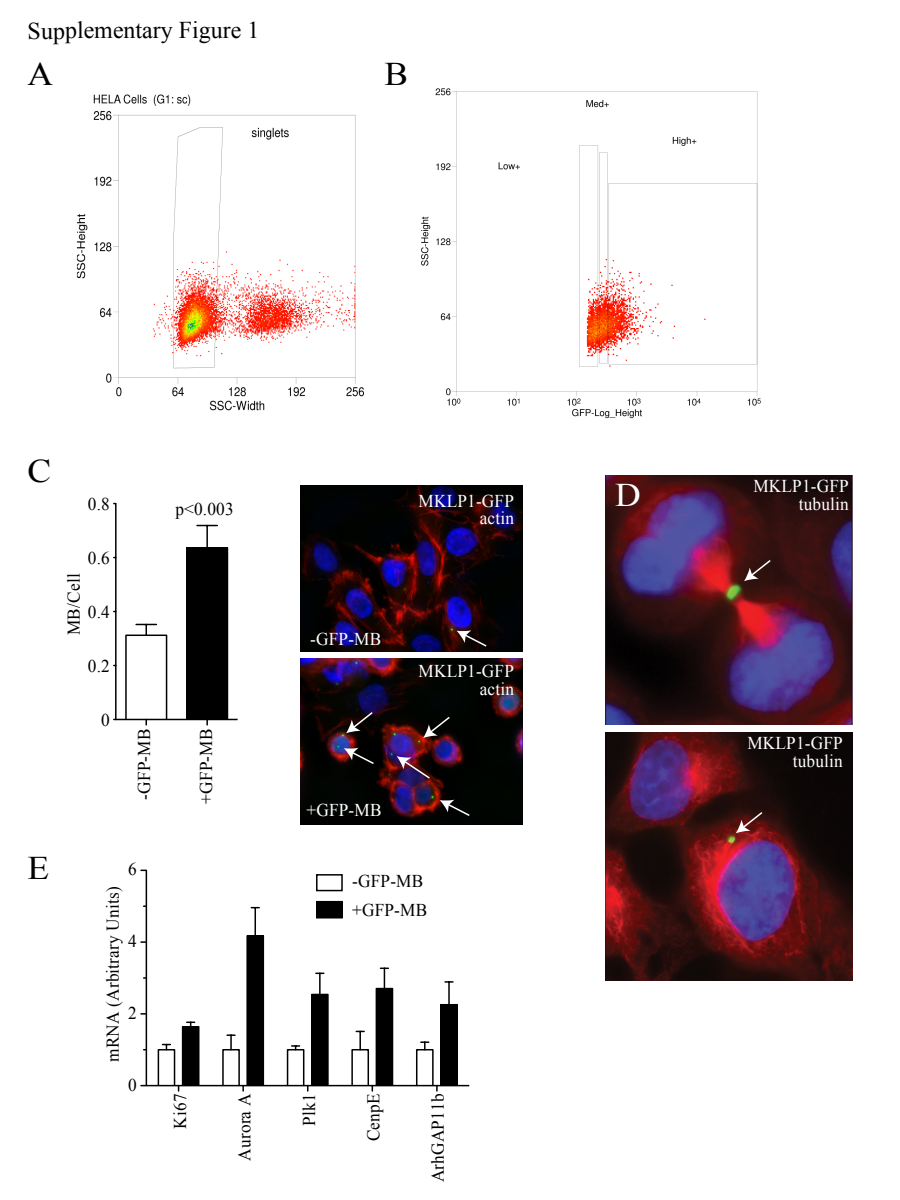
<style>
.page{position:relative;width:900px;height:1200px;background:#fff}
.page>*{position:absolute;margin:0;border:0;box-sizing:border-box;transform-origin:0 0}
.t1{font:33px "Times New Roman";color:#000;scale:1.08 1}
.t2{font:33px "Times New Roman";color:#fff;scale:1.08 1}
.t3{font:24px "Times New Roman";color:#000100}
.t4{font:18px "Times New Roman";letter-spacing:.01em;color:#000;scale:.96 1}
.t5{font:18px/17px "Times New Roman";letter-spacing:.01em;color:#fff;text-align:right;scale:.96 1}
</style>
<div class="page">
<div style="left:125px;top:635px;width:42px;height:85px;border:2px solid #000"></div>
<svg style="left:136px;top:624px;width:20px;height:11px"></svg>
<div style="left:187px;top:548px;width:40px;height:171px;background:#000"></div>
<div style="left:186px;top:547px;width:42px;height:173px;border:2px solid #000"></div>
<hr style="left:206px;top:526px;width:2px;height:22px;background:#000">
<svg style="left:197px;top:525px;width:20px;height:1px"></svg>
<hr style="left:116px;top:719px;width:122px;height:1px;background:#000">
<hr style="left:115px;top:504px;width:2px;height:215px;background:#000">
<img style="left:76px;top:94px;width:288px;height:317px">
<img style="left:421px;top:88px;width:340px;height:331px">
<div style="left:158px;top:1049px;width:17px;height:37px;border:2px solid #000"></div>
<svg style="left:163px;top:1044px;width:7px;height:6px"></svg>
<div style="left:222px;top:1049px;width:18px;height:37px;border:2px solid #000"></div>
<svg style="left:227px;top:1034px;width:8px;height:16px"></svg>
<div style="left:287px;top:1049px;width:17px;height:37px;border:2px solid #000"></div>
<svg style="left:292px;top:1045px;width:8px;height:5px"></svg>
<div style="left:351px;top:1049px;width:18px;height:37px;border:2px solid #000"></div>
<svg style="left:356px;top:1031px;width:8px;height:19px"></svg>
<div style="left:416px;top:1049px;width:18px;height:37px;border:2px solid #000"></div>
<svg style="left:421px;top:1041px;width:8px;height:9px"></svg>
<div style="left:183px;top:1027px;width:16px;height:59px;background:#000"></div>
<div style="left:182px;top:1026px;width:18px;height:60px;border:2px solid #000"></div>
<svg style="left:187px;top:1022px;width:8px;height:5px"></svg>
<div style="left:247px;top:936px;width:16px;height:150px;background:#000"></div>
<div style="left:246px;top:935px;width:18px;height:151px;border:2px solid #000"></div>
<svg style="left:251px;top:907px;width:8px;height:29px"></svg>
<div style="left:312px;top:994px;width:16px;height:92px;background:#000"></div>
<div style="left:311px;top:994px;width:18px;height:92px;border:2px solid #000"></div>
<hr style="left:319px;top:973px;width:2px;height:21px;background:#000">
<div style="left:376px;top:989px;width:17px;height:97px;background:#000"></div>
<svg style="left:380px;top:968px;width:8px;height:21px"></svg>
<div style="left:441px;top:1005px;width:16px;height:81px;background:#000"></div>
<div style="left:440px;top:1004px;width:18px;height:82px;border:2px solid #000"></div>
<hr style="left:448px;top:982px;width:2px;height:23px;background:#000">
<svg style="left:445px;top:981px;width:8px;height:2px"></svg>
<hr style="left:146px;top:1085px;width:323px;height:1px;background:#000">
<hr style="left:146px;top:870px;width:1px;height:216px;background:#000">
<div style="left:316px;top:874px;width:27px;height:17px;background:#fff;border:2px solid #000"></div>
<div style="left:316px;top:901px;width:27px;height:18px;background:#000;border:2px solid #000"></div>
<img style="left:300px;top:485px;width:223px;height:167px">
<img style="left:300px;top:658px;width:223px;height:167px">
<svg style="left:457px;top:630px;width:31px;height:18px"></svg>
<svg style="left:346px;top:711px;width:28px;height:22px"></svg>
<svg style="left:344px;top:748px;width:31px;height:17px"></svg>
<svg style="left:440px;top:800px;width:31px;height:17px"></svg>
<svg style="left:423px;top:715px;width:28px;height:23px"></svg>
<svg style="left:397px;top:756px;width:34px;height:24px"></svg>
<img style="left:606px;top:476px;width:247px;height:248px">
<img style="left:606px;top:732px;width:247px;height:249px">
<svg style="left:744px;top:558px;width:28px;height:23px"></svg>
<svg style="left:736px;top:811px;width:28px;height:22px"></svg>
<h2 class="t3" style="left:28px;top:17px;width:234px">Supplementary Figure 1</h2>
<h1 class="t1" style="left:28px;top:56px;width:25px">A</h1>
<h1 class="t1" style="left:385px;top:56px;width:23px">B</h1>
<h1 class="t1" style="left:28px;top:452px;width:23px">C</h1>
<h1 class="t1" style="left:28px;top:849px;width:22px">E</h1>
<p class="t4" style="left:88px;top:494px;width:24px">0.8</p>
<p class="t4" style="left:64px;top:635px;width:65px;rotate:-90deg">MB/Cell</p>
<p class="t4" style="left:88px;top:548px;width:24px">0.6</p>
<p class="t4" style="left:88px;top:602px;width:24px">0.4</p>
<p class="t4" style="left:88px;top:656px;width:24px">0.2</p>
<p class="t4" style="left:101px;top:710px;width:10px">0</p>
<p class="t4" style="left:175px;top:499px;width:62px">p&lt;0.003</p>
<p class="t4" style="left:134px;top:800px;width:75px;rotate:-90deg">-GFP-MB</p>
<p class="t4" style="left:196px;top:804px;width:80px;rotate:-90deg">+GFP-MB</p>
<p class="t5" style="left:419px;top:492px;width:101px">MKLP1-GFP actin</p>
<p class="t5" style="left:310px;top:631px;width:75px">-GFP-MB</p>
<p class="t5" style="left:419px;top:661px;width:101px;line-height:18.5px">MKLP1-GFP actin</p>
<p class="t5" style="left:307px;top:801px;width:80px">+GFP-MB</p>
<p class="t4" style="left:128px;top:859px;width:10px">6</p>
<p class="t4" style="left:103px;top:1062px;width:184px;rotate:-90deg">mRNA (Arbitrary Units)</p>
<p class="t4" style="left:128px;top:931px;width:10px">4</p>
<p class="t4" style="left:128px;top:1003px;width:10px">2</p>
<p class="t4" style="left:128px;top:1075px;width:10px">0</p>
<p class="t4" style="left:352px;top:871px;width:75px">-GFP-MB</p>
<p class="t4" style="left:352px;top:900px;width:80px">+GFP-MB</p>
<p class="t4" style="left:170px;top:1129px;width:38px;rotate:-90deg">Ki67</p>
<p class="t4" style="left:235px;top:1161px;width:71px;rotate:-90deg">Aurora A</p>
<p class="t4" style="left:299px;top:1126px;width:35px;rotate:-90deg">Plk1</p>
<p class="t4" style="left:363px;top:1141px;width:51px;rotate:-90deg">CenpE</p>
<p class="t4" style="left:428px;top:1182px;width:94px;rotate:-90deg">ArhGAP11b</p>
<h1 class="t2" style="left:615px;top:476px;width:25px">D</h1>
<p class="t5" style="left:753px;top:477px;width:101px">MKLP1-GFP</p>
<p class="t5" style="left:799px;top:496px;width:54px">tubulin</p>
<p class="t5" style="left:747px;top:735px;width:101px">MKLP1-GFP</p>
<p class="t5" style="left:793px;top:753px;width:54px">tubulin</p>
</div>
